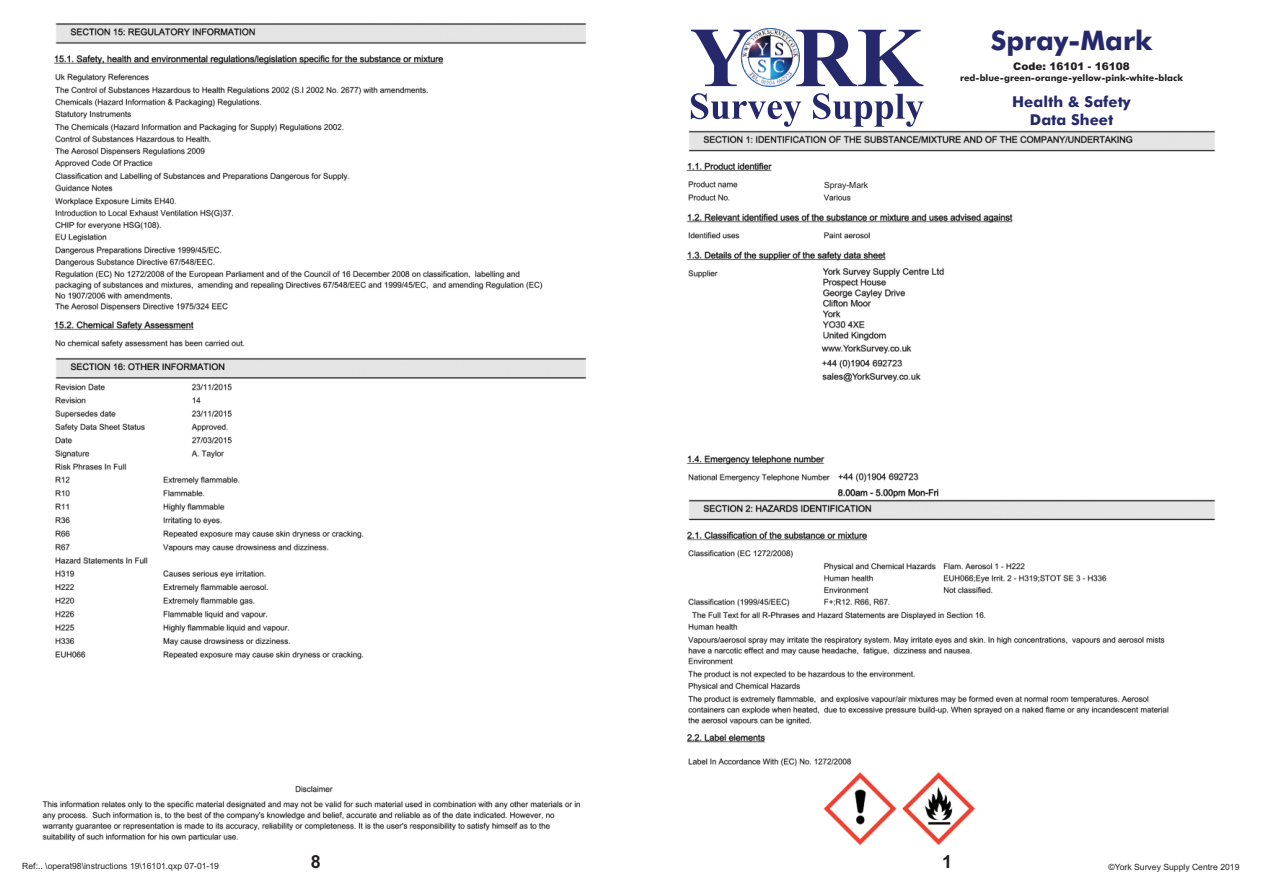
<style>
.page{position:relative;width:1263px;height:893px;background:#fff}
.page>*{position:absolute;margin:0;border:0;box-sizing:border-box;transform-origin:0 0}
.t1{font:700 27px "Futura BT";color:#25286b}
.t2{font:700 18px "Arial";color:#231f20}
.t3{font:700 15px/18px "Futura BT";color:#25286b;text-align:center}
.t4{font:900 10.5px "Arial";color:#231f20}
.t5{font:700 9px "Futura BT";color:#231f20}
.t6{font:8.55px "Arial";color:#231f20}
</style>
<div class="page">
<img style="left:42px;top:23px;width:545px;height:819px">
<img style="left:686px;top:27px;width:530px;height:819px">
<div style="left:821px;top:181px;width:50px;height:10px;background:#fff"></div>
<svg style="left:691px;top:93px;width:233px;height:34px"></svg>
<svg style="left:691px;top:30px;width:232px;height:56px"></svg>
<img style="left:741px;top:29px;width:58px;height:57px">
<div style="left:741px;top:28px;width:59px;height:59px;border:2px solid #0a4fa2;border-radius:50%"></div>
<p class="t6" style="left:824px;top:180px;width:46px">Spray-Mark</p>
<h1 class="t1" style="left:991px;top:25px;width:163px">Spray-Mark</h1>
<p class="t4" style="left:1013px;top:60px;width:118px">Code: 16101 - 16108</p>
<p class="t5" style="left:960px;top:73px;width:224px">red-blue-green-orange-yellow-pink-white-black</p>
<h3 class="t3" style="left:1012px;top:92px;width:120px">Health &amp; Safety<br>Data Sheet</h3>
<p class="t6" style="left:22px;top:861px;width:198px">Ref:.. \operat98\instructions 19\16101.qxp 07-01-19</p>
<h2 class="t2" style="left:311px;top:851px;width:12px">8</h2>
<h2 class="t2" style="left:942px;top:851px;width:12px">1</h2>
<p class="t6" style="left:1108px;top:862px;width:132px">©York Survey Supply Centre 2019</p>
</div>
